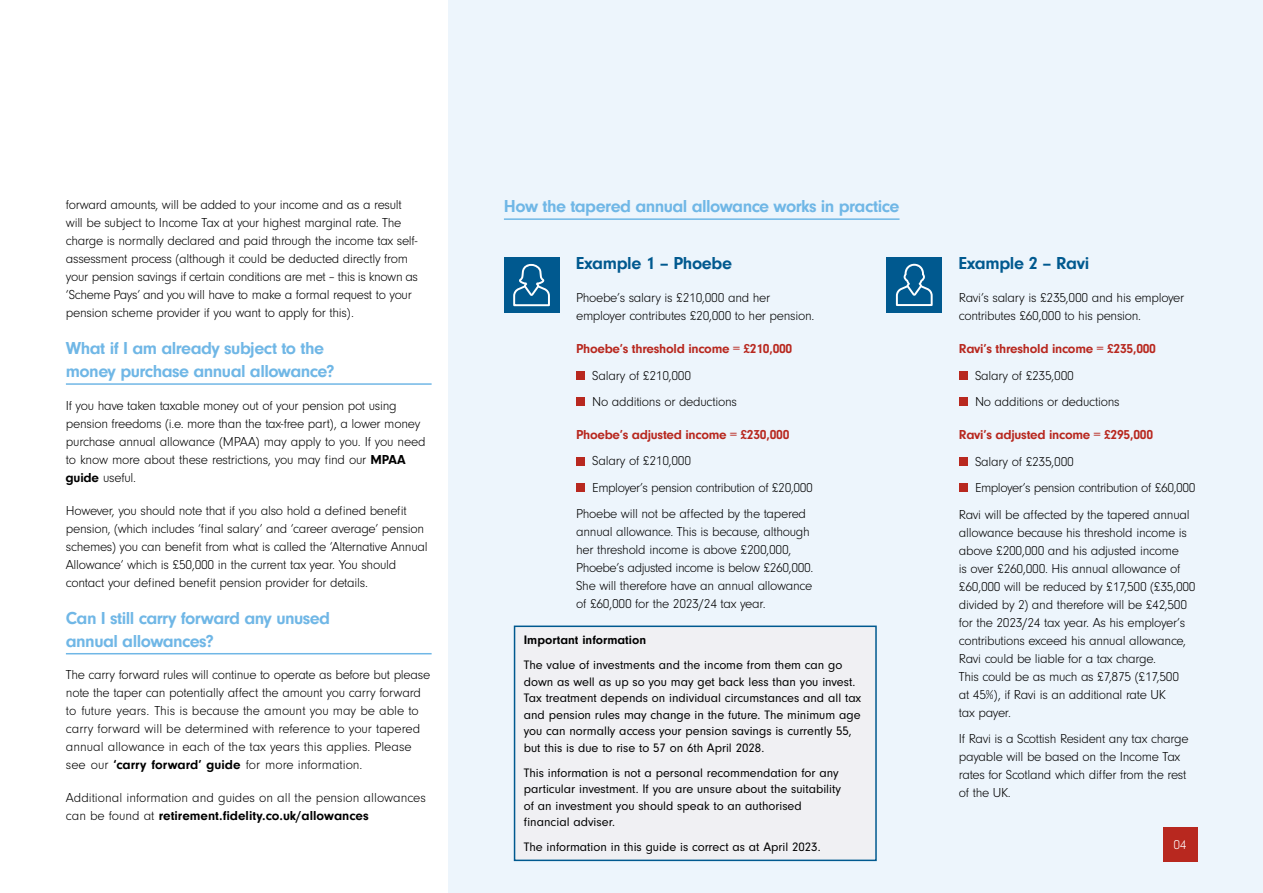
<style>
.page{position:relative;width:1263px;height:893px;background:#fff}
.page>*{position:absolute;margin:0;border:0;box-sizing:border-box;transform-origin:0 0}
.t1{font:700 18px/22.5px "Neuzeit Gro";letter-spacing:-.03em;color:#70b7e6}
.t2{font:700 18px "Neuzeit Gro";letter-spacing:-.02em;color:#00598f}
.t3{font:300 13.5px/18px "Neuzeit Gro";letter-spacing:-.02em;color:#000}
.t4{font:700 13.5px "Neuzeit Gro";letter-spacing:-.02em;color:#b8281f}
.t5{font:300 13.5px/18px "Neuzeit Gro";color:#000}
.t6{font:300 13.5px "Neuzeit Gro";color:#fff}
.t7{font:12.75px/16.5px "Neuzeit Gro";color:#000}
.t8{font:700 12.75px "Neuzeit Gro";color:#000}
.s1{font-weight:700}
</style>
<div class="page">
<hr style="left:66px;top:383px;width:366px;height:2px;background:#70b7e6">
<hr style="left:66px;top:653px;width:366px;height:1px;background:#70b7e6">
<div style="left:449px;top:0;width:814px;height:893px;background:#edf5fc"></div>
<div style="left:504px;top:257px;width:55px;height:56px;background:#00598f"></div>
<svg style="left:513px;top:264px;width:37px;height:42px"></svg>
<div style="left:887px;top:257px;width:55px;height:56px;background:#00598f"></div>
<svg style="left:896px;top:264px;width:37px;height:42px"></svg>
<div style="left:576px;top:371px;width:9px;height:9px;background:#b8281f"></div>
<div style="left:576px;top:398px;width:9px;height:8px;background:#b8281f"></div>
<div style="left:576px;top:457px;width:9px;height:8px;background:#b8281f"></div>
<div style="left:576px;top:483px;width:9px;height:9px;background:#b8281f"></div>
<div style="left:959px;top:371px;width:8px;height:9px;background:#b8281f"></div>
<div style="left:959px;top:398px;width:8px;height:8px;background:#b8281f"></div>
<div style="left:959px;top:457px;width:8px;height:9px;background:#b8281f"></div>
<div style="left:959px;top:484px;width:8px;height:8px;background:#b8281f"></div>
<hr style="left:504px;top:218px;width:395px;height:2px;background:#70b7e6">
<div style="left:1163px;top:827px;width:34px;height:34px;background:#b8281f"></div>
<div style="left:514px;top:626px;width:362px;height:234px;background:#f0f0f3"></div>
<div style="left:514px;top:626px;width:363px;height:235px;border:2px solid #00598f"></div>
<p class="t3" style="left:66px;top:196px;width:354px">forward amounts, will be added to your income and as a result will be subject to Income Tax at your highest marginal rate. The charge is normally declared and paid through the income tax self&shy;assessment process (although it could be deducted directly from your pension savings if certain conditions are met – this is known as ‘Scheme Pays’ and you will have to make a formal request to your pension scheme provider if you want to apply for this).</p>
<h1 class="t1" style="left:66px;top:337px;width:270px">What if I am already subject to the money purchase annual allowance?</h1>
<p class="t3" style="left:66px;top:397px;width:361px">If you have taken taxable money out of your pension pot using pension freedoms (i.e. more than the tax-free part), a lower money purchase annual allowance (MPAA) may apply to you. If you need to know more about these restrictions, you may find our <span class="s1">MPAA guide</span> useful.</p>
<p class="t3" style="left:66px;top:502px;width:363px">However, you should note that if you also hold a defined benefit pension, (which includes ‘final salary’ and ‘career average’ pension schemes) you can benefit from what is called the ‘Alternative Annual Allowance’ which is £50,000 in the current tax year. You should contact your defined benefit pension provider for details.</p>
<h1 class="t1" style="left:66px;top:607px;width:266px">Can I still carry forward any unused annual allowances?</h1>
<p class="t3" style="left:66px;top:666px;width:366px">The carry forward rules will continue to operate as before but please note the taper can potentially affect the amount you carry forward to future years. This is because the amount you may be able to carry forward will be determined with reference to your tapered annual allowance in each of the tax years this applies. Please see our <span class="s1">‘carry forward’ guide</span> for more information.</p>
<p class="t5" style="left:66px;top:789px;width:361px">Additional information and guides on all the pension allowances can be found at <span class="s1">retirement.fidelity.co.uk/allowances</span></p>
<h1 class="t1" style="left:504px;top:195px;width:397px">How the tapered annual allowance works in practice</h1>
<h1 class="t2" style="left:576px;top:253px;width:157px">Example 1 – Phoebe</h1>
<p class="t3" style="left:576px;top:289px;width:240px">Phoebe’s salary is £210,000 and her employer contributes £20,000 to her pension.</p>
<p class="t4" style="left:576px;top:341px;width:218px">Phoebe’s threshold income = £210,000</p>
<p class="t3" style="left:592px;top:362px;width:146px;line-height:26.5px">Salary of £210,000<br>No additions or deductions</p>
<p class="t4" style="left:576px;top:427px;width:215px">Phoebe’s adjusted income = £230,000</p>
<p class="t3" style="left:592px;top:452px;width:100px">Salary of £210,000</p>
<p class="t3" style="left:592px;top:479px;width:222px">Employer’s pension contribution of £20,000</p>
<p class="t3" style="left:576px;top:505px;width:231px">Phoebe will not be affected by the tapered</p>
<p class="t3" style="left:576px;top:523px;width:239px">annual allowance. This is because, although her threshold income is above £200,000, Phoebe’s adjusted income is below £260,000.<br>She will therefore have an annual allowance of £60,000 for the 2023/24 tax year.</p>
<p class="t8" style="left:524px;top:633px;width:124px">Important information</p>
<p class="t7" style="left:524px;top:657px;width:339px">The value of investments and the income from them can go down as well as up so you may get back less than you invest.<br>Tax treatment depends on individual circumstances and all tax and pension rules may change in the future. The minimum age you can normally access your pension savings is currently 55, but this is due to rise to 57 on 6th April 2028.</p>
<p class="t7" style="left:524px;top:764px;width:319px">This information is not a personal recommendation for any particular investment. If you are unsure about the suitability of an investment you should speak to an authorised financial adviser.</p>
<p class="t7" style="left:524px;top:839px;width:298px">The information in this guide is correct as at April 2023.</p>
<h1 class="t2" style="left:959px;top:253px;width:132px">Example 2 – Ravi</h1>
<p class="t3" style="left:959px;top:289px;width:227px">Ravi’s salary is £235,000 and his employer contributes £60,000 to his pension.</p>
<p class="t4" style="left:959px;top:341px;width:199px">Ravi’s threshold income = £235,000</p>
<p class="t3" style="left:975px;top:362px;width:146px;line-height:26.5px">Salary of £235,000<br>No additions or deductions</p>
<p class="t4" style="left:959px;top:427px;width:196px">Ravi’s adjusted income = £295,000</p>
<p class="t3" style="left:975px;top:452px;width:100px">Salary of £235,000</p>
<p class="t3" style="left:975px;top:479px;width:222px">Employer’s pension contribution of £60,000</p>
<p class="t3" style="left:959px;top:505px;width:232px">Ravi will be affected by the tapered annual</p>
<p class="t3" style="left:959px;top:523px;width:238px">allowance because his threshold income is above £200,000 and his adjusted income<br>is over £260,000. His annual allowance of £60,000 will be reduced by £17,500 (£35,000 divided by 2) and therefore will be £42,500 for the 2023/24 tax year. As his employer’s contributions exceed his annual allowance, Ravi could be liable for a tax charge.<br>This could be as much as £7,875 (£17,500<br>at 45%), if Ravi is an additional rate UK<br>tax payer.</p>
<p class="t3" style="left:959px;top:730px;width:231px">If Ravi is a Scottish Resident any tax charge payable will be based on the Income Tax rates for Scotland which differ from the rest of the UK.</p>
<p class="t6" style="left:1173px;top:837px;width:15px">04</p>
</div>
